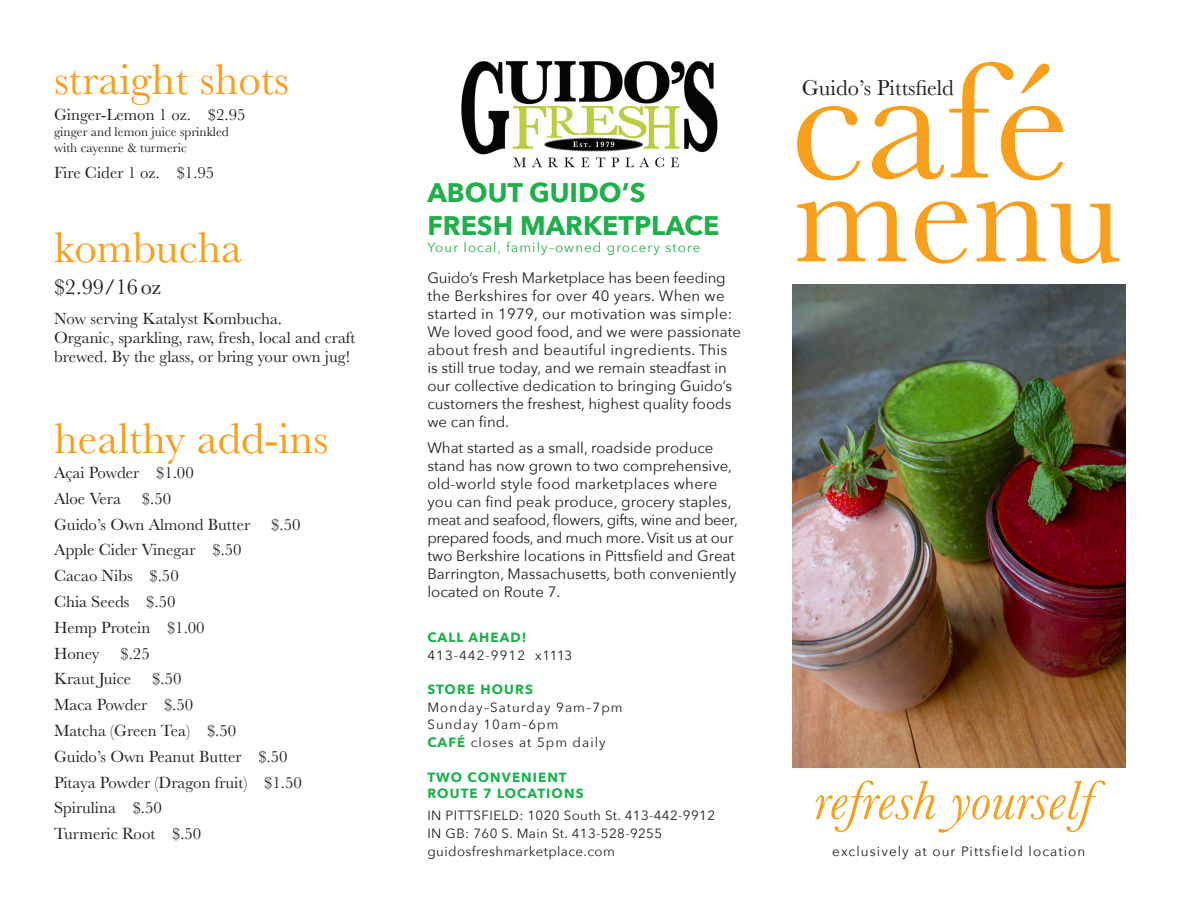
<style>
.page{position:relative;width:1188px;height:918px;background:#fff}
.page>*{position:absolute;margin:0;border:0;box-sizing:border-box;transform-origin:0 0}
.t1{font:172.05px "Baskerville";color:#f89f1c}
.t2{font:144.15px "Baskerville";color:#f89f1c}
.t3{font:italic 57px "Baskerville";color:#f89f1c}
.t4{font:44.85px "Baskerville";color:#f89f1c}
.t5{font:700 26.85px "Avenir Next";color:#1faf4b}
.t6{font:22.35px "Baskerville";color:#231f20}
.t7{font:16.8px/19px "Baskerville";color:#231f20}
.t8{font:15px/18px "Avenir Next";color:#231f20}
.t9{font:15px/18px "Avenir Next";letter-spacing:.02em;color:#231f20}
.t10{font:13.5px "Avenir Next";letter-spacing:.08em;color:#231f20}
.t11{font:13.35px/17.9px "Avenir Next";letter-spacing:.03em;color:#231f20}
.t12{font:13.35px "Avenir Next";letter-spacing:.08em;color:#231f20}
.t13{font:700 13.35px "Avenir Next";letter-spacing:.08em;color:#1faf4b}
.t14{font:13.35px "Baskerville";color:#231f20}
.t15{font:13.35px "Avenir Next";letter-spacing:.08em;color:#1faf4b}
.s1{font-weight:700;color:#1faf4b}
</style>
<div class="page">
<img style="left:461px;top:60px;width:257px;height:108px">
<img style="left:792px;top:285px;width:334px;height:482px">
<p class="t4" style="left:54px;top:51px;width:236px">straight shots</p>
<p class="t7" style="left:54px;top:105px;width:193px">Ginger-Lemon 1 oz. $2.95</p>
<p class="t14" style="left:54px;top:123px;width:176px">ginger and lemon juice sprinkled</p>
<p class="t14" style="left:54px;top:139px;width:134px">with cayenne &amp; turmeric</p>
<p class="t7" style="left:54px;top:163px;width:162px">Fire Cider 1 oz. $1.95</p>
<p class="t4" style="left:54px;top:219px;width:190px">kombucha</p>
<p class="t6" style="left:54px;top:272px;width:109px">$2.99/16oz</p>
<p class="t7" style="left:54px;top:309px;width:230px">Now serving Katalyst Kombucha.</p>
<p class="t7" style="left:54px;top:328px;width:303px">Organic, sparkling, raw, fresh, local and craft brewed. By the glass, or bring your own jug!</p>
<p class="t4" style="left:54px;top:410px;width:276px">healthy add-ins</p>
<p class="t7" style="left:54px;top:463px;width:141px">Açai Powder $1.00</p>
<p class="t7" style="left:54px;top:489px;width:119px">Aloe Vera $.50</p>
<p class="t7" style="left:54px;top:515px;width:198px">Guido’s Own Almond Butter</p>
<p class="t7" style="left:271px;top:515px;width:31px">$.50</p>
<p class="t7" style="left:54px;top:541px;width:189px">Apple Cider Vinegar $.50</p>
<p class="t7" style="left:54px;top:567px;width:126px">Cacao Nibs $.50</p>
<p class="t7" style="left:54px;top:592px;width:123px">Chia Seeds $.50</p>
<p class="t7" style="left:54px;top:618px;width:152px">Hemp Protein $1.00</p>
<p class="t7" style="left:54px;top:644px;width:97px">Honey $.25</p>
<p class="t7" style="left:54px;top:670px;width:129px">Kraut Juice $.50</p>
<p class="t7" style="left:54px;top:696px;width:141px">Maca Powder $.50</p>
<p class="t7" style="left:54px;top:721px;width:184px">Matcha (Green Tea) $.50</p>
<p class="t7" style="left:54px;top:747px;width:235px">Guido’s Own Peanut Butter $.50</p>
<p class="t7" style="left:54px;top:773px;width:249px">Pitaya Powder (Dragon fruit) $1.50</p>
<p class="t7" style="left:54px;top:799px;width:109px">Spirulina $.50</p>
<p class="t7" style="left:54px;top:825px;width:149px">Turmeric Root $.50</p>
<p class="t5" style="left:427px;top:170px;width:220px">ABOUT GUIDO’S</p>
<p class="t5" style="left:427px;top:202px;width:294px">FRESH MARKETPLACE</p>
<p class="t15" style="left:427px;top:237px;width:274px">Your local, family–owned grocery store</p>
<p class="t8" style="left:427px;top:268px;width:300px">Guido’s Fresh Marketplace has been feeding</p>
<p class="t9" style="left:427px;top:286px;width:307px">the Berkshires for over 40 years. When we started in 1979, our motivation was simple:</p>
<p class="t8" style="left:427px;top:322px;width:315px">We loved good food, and we were passionate about fresh and beautiful ingredients. This is still true today, and we remain steadfast in our collective dedication to bringing Guido’s customers the freshest, highest quality foods</p>
<p class="t8" style="left:427px;top:412px;width:83px">we can find.</p>
<p class="t8" style="left:427px;top:438px;width:288px">What started as a small, roadside produce</p>
<p class="t8" style="left:427px;top:456px;width:306px">stand has now grown to two comprehensive, old-world style food marketplaces where</p>
<p class="t8" style="left:427px;top:492px;width:312px">you can find peak produce, grocery staples, meat and seafood, flowers, gifts, wine and beer, prepared foods, and much more. Visit us at our two Berkshire locations in Pittsfield and Great Barrington, Massachusetts, both conveniently located on Route 7.</p>
<p class="t13" style="left:427px;top:626px;width:101px">CALL AHEAD!</p>
<p class="t12" style="left:427px;top:644px;width:146px">413-442-9912 x1113</p>
<p class="t13" style="left:427px;top:677px;width:107px">STORE HOURS</p>
<p class="t12" style="left:427px;top:696px;width:197px">Monday–Saturday 9am–7pm</p>
<p class="t12" style="left:427px;top:713px;width:133px">Sunday 10am–6pm</p>
<p class="t12" style="left:427px;top:731px;width:180px"><span class="s1">CAFÉ</span> closes at 5pm daily</p>
<p class="t13" style="left:427px;top:765px;width:141px">TWO CONVENIENT</p>
<p class="t13" style="left:427px;top:781px;width:158px">ROUTE 7 LOCATIONS</p>
<p class="t11" style="left:427px;top:806px;width:289px">IN PITTSFIELD: 1020 South St. 413-442-9912</p>
<p class="t11" style="left:427px;top:824px;width:236px">IN GB: 760 S. Main St. 413-528-9255 guidosfreshmarketplace.com</p>
<p class="t1" style="left:791px;top:12px;width:280px">café</p>
<p class="t2" style="left:794px;top:123px;width:331px">menu</p>
<p class="t6" style="left:802px;top:73px;width:154px">Guido’s Pittsfield</p>
<p class="t3" style="left:814px;top:762px;width:281px">refresh yourself</p>
<p class="t10" style="left:832px;top:840px;width:255px">exclusively at our Pittsfield location</p>
</div>
